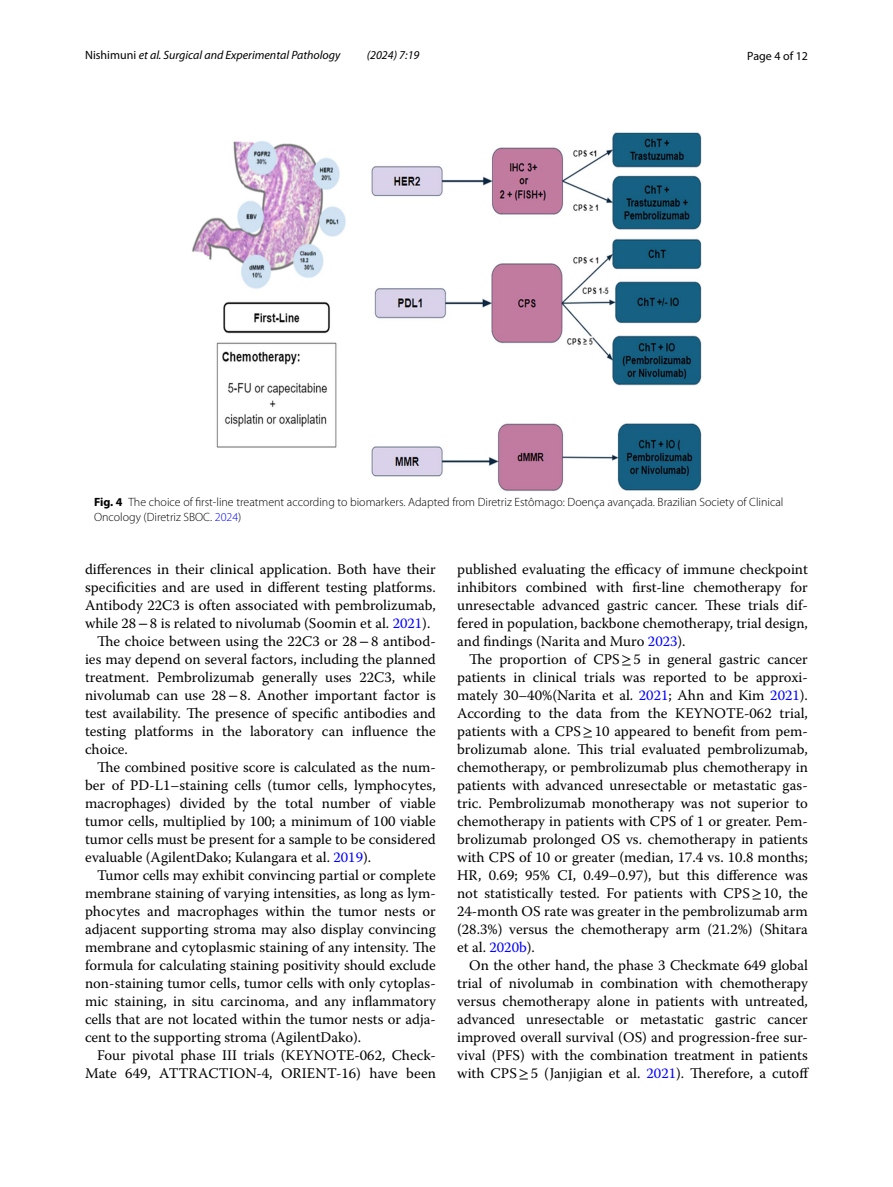
<style>
.page{position:relative;width:893px;height:1187px;background:#fff}
.page>*{position:absolute;margin:0;border:0;box-sizing:border-box;transform-origin:0 0}
.t1{font:14.7px/18px "Warnock Pro";color:#000;text-align:justify}
.t2{font:300 12px/15px "Myriad Pro";color:#000}
.t3{font:italic 12px "Myriad Pro";color:#000}
.t4{font:12px "Myriad Pro";color:#000}
.s1{font-style:normal}
.s2{font-weight:700}
.s3{color:#00f}
.s4{font-family:"STIX"}
</style>
<div class="page">
<img style="left:192px;top:133px;width:510px;height:358px">
<p class="t3" style="left:85px;top:48px;width:257px"><span class="s1">Nishimuni</span> et al. Surgical and Experimental Pathology</p>
<p class="t3" style="left:367px;top:48px;width:54px">(2024) 7:19</p>
<p class="t4" style="left:747px;top:48px;width:62px">Page 4 of 12</p>
<p class="t2" style="left:94px;top:495px;width:691px"><span class="s2">Fig. 4</span> The choice of first-line treatment according to biomarkers. Adapted from Diretriz Estômago: Doença avançada. Brazilian Society of Clinical<br>Oncology (Diretriz SBOC. <span class="s3">2024</span>)</p>
<p class="t1" style="left:85px;top:560px;width:352px">differences in their clinical application. Both have their</p>
<p class="t1" style="left:85px;top:578px;width:352px">specificities and are used in different testing platforms.</p>
<p class="t1" style="left:85px;top:596px;width:352px">Antibody 22C3 is often associated with pembrolizumab,</p>
<p class="t1" style="left:85px;top:614px;width:347px">while 28<span class="s4">−</span>8 is related to nivolumab (Soomin et al. <span class="s3">2021</span>).</p>
<p class="t1" style="left:97px;top:632px;width:340px">The choice between using the 22C3 or 28<span class="s4">−</span>8 antibod-</p>
<p class="t1" style="left:85px;top:650px;width:352px">ies may depend on several factors, including the planned</p>
<p class="t1" style="left:85px;top:668px;width:352px">treatment. Pembrolizumab generally uses 22C3, while</p>
<p class="t1" style="left:85px;top:686px;width:352px">nivolumab can use 28<span class="s4">−</span>8. Another important factor is</p>
<p class="t1" style="left:85px;top:704px;width:352px">test availability. The presence of specific antibodies and</p>
<p class="t1" style="left:85px;top:722px;width:352px">testing platforms in the laboratory can influence the</p>
<p class="t1" style="left:85px;top:740px;width:44px">choice.</p>
<p class="t1" style="left:97px;top:758px;width:340px">The combined positive score is calculated as the num-</p>
<p class="t1" style="left:85px;top:776px;width:352px">ber of PD-L1–staining cells (tumor cells, lymphocytes,</p>
<p class="t1" style="left:85px;top:794px;width:352px">macrophages) divided by the total number of viable</p>
<p class="t1" style="left:85px;top:812px;width:352px">tumor cells, multiplied by 100; a minimum of 100 viable</p>
<p class="t1" style="left:85px;top:830px;width:352px">tumor cells must be present for a sample to be considered</p>
<p class="t1" style="left:85px;top:848px;width:288px">evaluable (AgilentDako; Kulangara et al. <span class="s3">2019</span>).</p>
<p class="t1" style="left:97px;top:866px;width:340px">Tumor cells may exhibit convincing partial or complete</p>
<p class="t1" style="left:85px;top:884px;width:352px">membrane staining of varying intensities, as long as lym-</p>
<p class="t1" style="left:85px;top:902px;width:352px">phocytes and macrophages within the tumor nests or</p>
<p class="t1" style="left:85px;top:920px;width:352px">adjacent supporting stroma may also display convincing</p>
<p class="t1" style="left:85px;top:938px;width:352px">membrane and cytoplasmic staining of any intensity. The</p>
<p class="t1" style="left:85px;top:956px;width:352px">formula for calculating staining positivity should exclude</p>
<p class="t1" style="left:85px;top:974px;width:352px">non-staining tumor cells, tumor cells with only cytoplas-</p>
<p class="t1" style="left:85px;top:992px;width:352px">mic staining, in situ carcinoma, and any inflammatory</p>
<p class="t1" style="left:85px;top:1010px;width:352px">cells that are not located within the tumor nests or adja-</p>
<p class="t1" style="left:85px;top:1028px;width:278px">cent to the supporting stroma (AgilentDako).</p>
<p class="t1" style="left:97px;top:1046px;width:340px">Four pivotal phase III trials (KEYNOTE-062, Check-</p>
<p class="t1" style="left:85px;top:1064px;width:352px">Mate 649, ATTRACTION-4, ORIENT-16) have been</p>
<p class="t1" style="left:457px;top:560px;width:352px">published evaluating the efficacy of immune checkpoint inhibitors combined with first-line chemotherapy for unresectable advanced gastric cancer. These trials dif&shy;fered in population, backbone chemotherapy, trial design, and findings (Narita and Muro <span class="s3">2023</span>).</p>
<p class="t1" style="left:457px;top:650px;width:352px;text-indent:12px">The proportion of CPS<span class="s4">≥</span>5 in general gastric cancer patients in clinical trials was reported to be approxi&shy;mately 30–40%(Narita et al. <span class="s3">2021</span>; Ahn and Kim <span class="s3">2021</span>).<br>According to the data from the KEYNOTE-062 trial, patients with a CPS<span class="s4">≥</span>10 appeared to benefit from pem&shy;brolizumab alone. This trial evaluated pembrolizumab, chemotherapy, or pembrolizumab plus chemotherapy in patients with advanced unresectable or metastatic gas&shy;tric. Pembrolizumab monotherapy was not superior to chemotherapy in patients with CPS of 1 or greater. Pem&shy;brolizumab prolonged OS vs. chemotherapy in patients with CPS of 10 or greater (median, 17.4 vs. 10.8 months; HR, 0.69; 95% CI, 0.49–0.97), but this difference was not statistically tested. For patients with CPS<span class="s4">≥</span>10, the 24-month OS rate was greater in the pembrolizumab arm (28.3%) versus the chemotherapy arm (21.2%) (Shitara et al. <span class="s3">2020b</span>).</p>
<p class="t1" style="left:457px;top:956px;width:353px;text-indent:12px">On the other hand, the phase 3 Checkmate 649 global trial of nivolumab in combination with chemotherapy versus chemotherapy alone in patients with untreated, advanced unresectable or metastatic gastric cancer improved overall survival (OS) and progression-free sur&shy;vival (PFS) with the combination treatment in patients with CPS<span class="s4">≥</span>5 (Janjigian et al. <span class="s3">2021</span>). Therefore, a cutoff</p>
</div>
